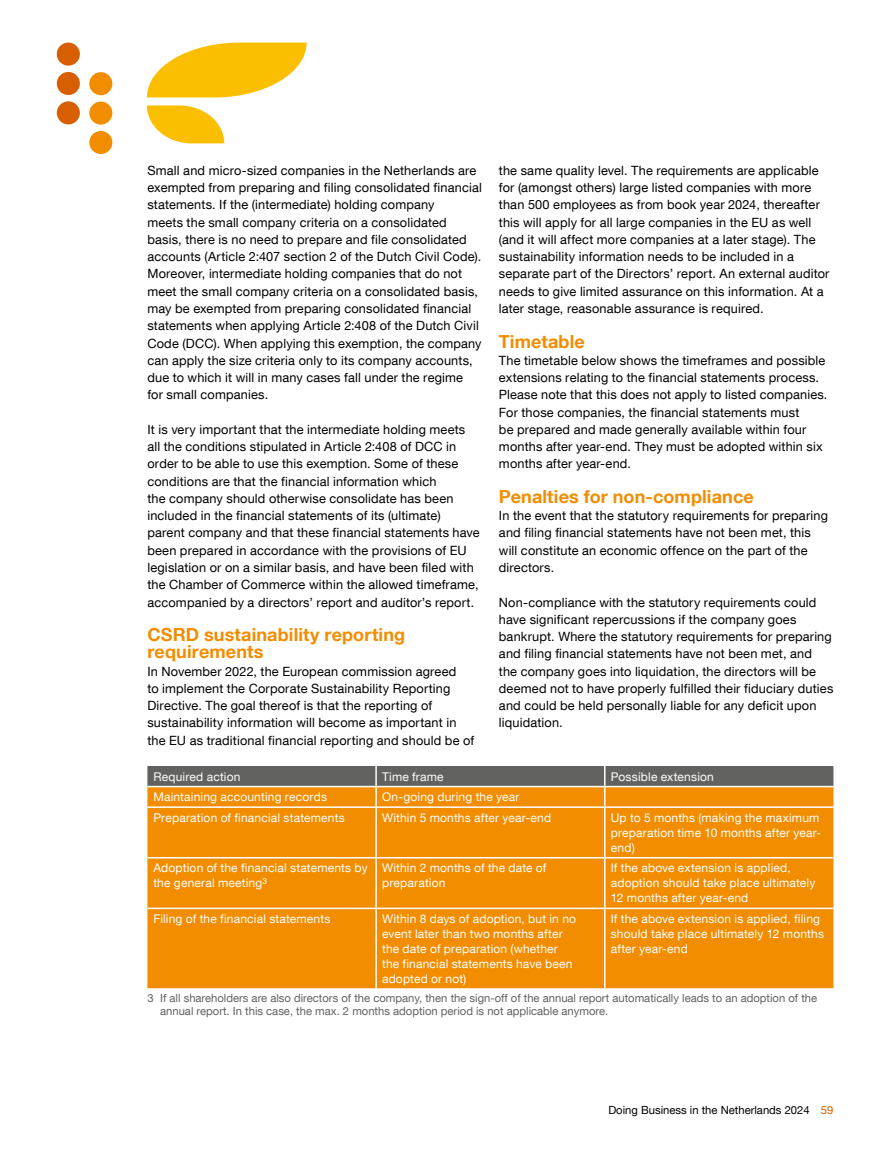
<style>
.page{position:relative;width:893px;height:1149px;background:#fff}
.page>*{position:absolute;margin:0;border:0;box-sizing:border-box;transform-origin:0 0}
.t1{font:700 18px/17.2px "Helvetica Neue LT Com";letter-spacing:.01em;color:#f28d00}
.t2{font:12.75px/17.2px "Helvetica Neue LT Com";letter-spacing:.015em;color:#000}
.t3{font:12px/15px "Helvetica Neue LT Com";letter-spacing:.015em;color:#fff}
.t4{font:11.25px/13.5px "Helvetica Neue LT Com";color:#626261}
.t5{font:11.25px "Helvetica Neue LT Com";color:#000}
.s1{color:#d75f01}
</style>
<div class="page">
<div style="left:57px;top:43px;width:23px;height:23px;background:#d75f01;border-radius:50%"></div>
<div style="left:57px;top:72px;width:23px;height:23px;background:#d75f01;border-radius:50%"></div>
<div style="left:57px;top:101px;width:23px;height:23px;background:#d75f01;border-radius:50%"></div>
<div style="left:89px;top:72px;width:23px;height:23px;background:#f28d00;border-radius:50%"></div>
<div style="left:89px;top:101px;width:23px;height:24px;background:#f28d00;border-radius:50%"></div>
<div style="left:89px;top:131px;width:23px;height:23px;background:#f28d00;border-radius:50%"></div>
<svg style="left:147px;top:43px;width:160px;height:54px"></svg>
<svg style="left:147px;top:105px;width:77px;height:38px"></svg>
<div style="left:147px;top:807px;width:686px;height:180px;background:#f28d00"></div>
<hr style="left:147px;top:856px;width:229px;height:2px;background:#fff">
<hr style="left:376px;top:856px;width:229px;height:2px;background:#fff">
<hr style="left:605px;top:856px;width:228px;height:2px;background:#fff">
<hr style="left:147px;top:907px;width:229px;height:1px;background:#fff">
<hr style="left:376px;top:907px;width:229px;height:1px;background:#fff">
<hr style="left:605px;top:907px;width:228px;height:1px;background:#fff">
<svg style="left:147px;top:766px;width:686px;height:40px;background:#ab7c3a"></svg>
<hr style="left:375px;top:807px;width:2px;height:49px;background:#fff">
<hr style="left:604px;top:807px;width:1px;height:49px;background:#fff">
<hr style="left:375px;top:858px;width:2px;height:49px;background:#fff">
<hr style="left:604px;top:858px;width:1px;height:49px;background:#fff">
<hr style="left:375px;top:908px;width:2px;height:79px;background:#fff">
<hr style="left:604px;top:908px;width:1px;height:79px;background:#fff">
<p class="t2" style="left:147px;top:161px;width:336px">Small and micro-sized companies in the Netherlands are exempted from preparing and filing consolidated financial statements. If the (intermediate) holding company<br>meets the small company criteria on a consolidated basis, there is no need to prepare and file consolidated accounts (Article 2:407 section 2 of the Dutch Civil Code).<br>Moreover, intermediate holding companies that do not meet the small company criteria on a consolidated basis, may be exempted from preparing consolidated financial statements when applying Article 2:408 of the Dutch Civil Code (DCC). When applying this exemption, the company can apply the size criteria only to its company accounts, due to which it will in many cases fall under the regime<br>for small companies.</p>
<p class="t2" style="left:147px;top:420px;width:334px">It is very important that the intermediate holding meets all the conditions stipulated in Article 2:408 of DCC in order to be able to use this exemption. Some of these conditions are that the financial information which<br>the company should otherwise consolidate has been included in the financial statements of its (ultimate) parent company and that these financial statements have been prepared in accordance with the provisions of EU legislation or on a similar basis, and have been filed with the Chamber of Commerce within the allowed timeframe, accompanied by a directors’ report and auditor’s report.</p>
<h1 class="t1" style="left:147px;top:625px;width:259px">CSRD sustainability reporting requirements</h1>
<p class="t2" style="left:147px;top:662px;width:328px">In November 2022, the European commission agreed<br>to implement the Corporate Sustainability Reporting Directive. The goal thereof is that the reporting of sustainability information will become as important in the EU as traditional financial reporting and should be of</p>
<p class="t2" style="left:499px;top:161px;width:332px">the same quality level. The requirements are applicable for (amongst others) large listed companies with more than 500 employees as from book year 2024, thereafter this will apply for all large companies in the EU as well (and it will affect more companies at a later stage). The sustainability information needs to be included in a separate part of the Directors’ report. An external auditor needs to give limited assurance on this information. At a later stage, reasonable assurance is required.</p>
<h1 class="t1" style="left:499px;top:332px;width:87px">Timetable</h1>
<p class="t2" style="left:499px;top:351px;width:330px">The timetable below shows the timeframes and possible extensions relating to the financial statements process.<br>Please note that this does not apply to listed companies.<br>For those companies, the financial statements must<br>be prepared and made generally available within four months after year-end. They must be adopted within six months after year-end.</p>
<h1 class="t1" style="left:499px;top:487px;width:256px">Penalties for non-compliance</h1>
<p class="t2" style="left:499px;top:506px;width:331px">In the event that the statutory requirements for preparing and filing financial statements have not been met, this will constitute an economic offence on the part of the directors.</p>
<p class="t2" style="left:499px;top:593px;width:336px">Non-compliance with the statutory requirements could have significant repercussions if the company goes bankrupt. Where the statutory requirements for preparing and filing financial statements have not been met, and the company goes into liquidation, the directors will be deemed not to have properly fulfilled their fiduciary duties and could be held personally liable for any deficit upon liquidation.</p>
<p class="t3" style="left:153px;top:768px;width:89px">Required action</p>
<p class="t3" style="left:382px;top:768px;width:63px">Time frame</p>
<p class="t3" style="left:611px;top:768px;width:105px">Possible extension</p>
<p class="t3" style="left:153px;top:788px;width:175px">Maintaining accounting records</p>
<p class="t3" style="left:382px;top:788px;width:139px">On-going during the year</p>
<p class="t3" style="left:153px;top:809px;width:193px">Preparation of financial statements</p>
<p class="t3" style="left:382px;top:809px;width:171px">Within 5 months after year-end</p>
<p class="t3" style="left:611px;top:809px;width:212px">Up to 5 months (making the maximum preparation time 10 months after year&shy;end)</p>
<p class="t3" style="left:153px;top:860px;width:216px">Adoption of the financial statements by the general meeting<sup>3</sup></p>
<p class="t3" style="left:382px;top:860px;width:166px">Within 2 months of the date of preparation</p>
<p class="t3" style="left:611px;top:860px;width:206px">If the above extension is applied, adoption should take place ultimately<br>12 months after year-end</p>
<p class="t3" style="left:153px;top:910px;width:178px">Filing of the financial statements</p>
<p class="t3" style="left:382px;top:910px;width:195px">Within 8 days of adoption, but in no event later than two months after the date of preparation (whether the financial statements have been adopted or not)</p>
<p class="t3" style="left:611px;top:910px;width:215px">If the above extension is applied, filing should take place ultimately 12 months after year-end</p>
<p class="t4" style="left:160px;top:990px;width:659px;text-indent:-13px">3 If all shareholders are also directors of the company, then the sign-off of the annual report automatically leads to an adoption of the annual report. In this case, the max. 2 months adoption period is not applicable anymore.</p>
<p class="t5" style="left:608px;top:1103px;width:227px">Doing Business in the Netherlands 2024 <span class="s1">59</span></p>
</div>
